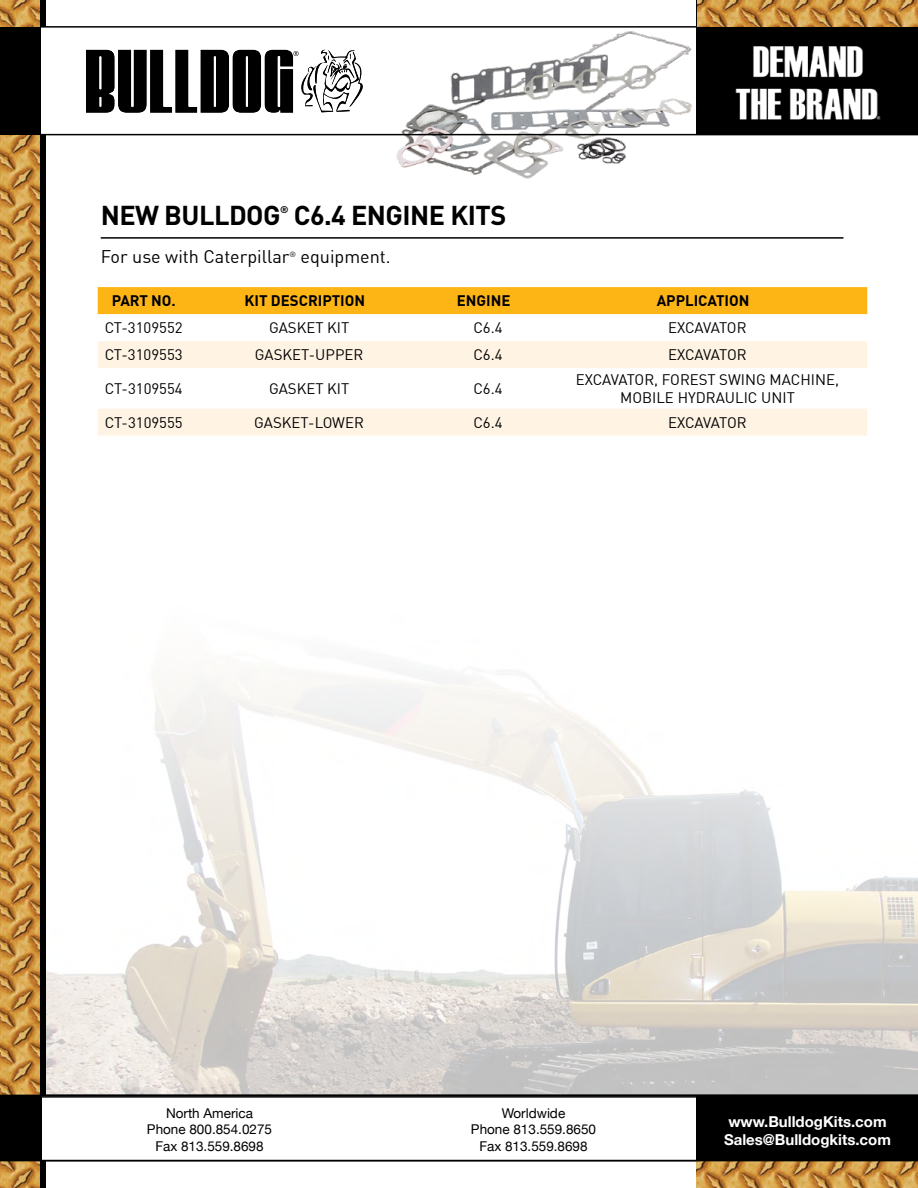
<style>
.page{position:relative;width:918px;height:1188px;background:#fff}
.page>*{position:absolute;margin:0;border:0;box-sizing:border-box;transform-origin:0 0}
.t1{font:700 27px "DIN";letter-spacing:-.02em;color:#000}
.t2{font:18px "DIN Offc";color:#000}
.t3{font:15px/18px "DIN Offc";color:#000;text-align:center}
.t4{font:700 15px/18px "Helvetica Neue";color:#fff}
.t5{font:700 15px "DIN Offc";color:#000}
.t6{font:15px "DIN Offc";letter-spacing:-.02em;color:#000}
.t7{font:13.5px/16.2px "Helvetica Neue";color:#000;text-align:center}
.t8{font:700 9.6px "DIN";color:#000;scale:1.04 1}
.t9{font:7.5px "DIN Offc";color:#000}
</style>
<div class="page">
<img style="left:384px;top:28px;width:323px;height:151px">
<hr style="left:101px;top:237px;width:742px;height:2px;background:#000">
<div style="left:98px;top:287px;width:769px;height:27px;background:#fcb515"></div>
<svg style="left:98px;top:341px;width:769px;height:95px;fill:#fff4e4"></svg>
<img style="left:46px;top:672px;width:872px;height:423px">
<svg style="left:40px;top:1096px;width:657px;height:92px"></svg>
<hr style="left:0;top:134px;width:918px;height:1px;background:#000">
<hr style="left:0;top:26px;width:918px;height:2px;background:#000">
<div style="left:697px;top:1095px;width:221px;height:66px;background:#000"></div>
<img style="left:697px;top:1161px;width:221px;height:27px">
<svg style="left:697px;top:0;width:221px;height:27px;background:#c58e41"></svg>
<svg style="left:0;top:0;width:40px;height:1188px;background:#c28b3e"></svg>
<svg style="left:697px;top:28px;width:221px;height:106px;fill:#000"></svg>
<div style="left:0;top:27px;width:40px;height:108px;background:#000"></div>
<div style="left:0;top:1096px;width:40px;height:65px;background:#000"></div>
<div style="left:40px;top:134px;width:6px;height:962px;background:#000"></div>
<hr style="left:0;top:1095px;width:918px;height:1px;background:#000">
<hr style="left:0;top:1160px;width:918px;height:1px;background:#000">
<svg style="left:86px;top:49px;width:277px;height:64px"></svg>
<div style="left:40px;top:1160px;width:6px;height:28px;background:#000"></div>
<div style="left:40px;top:0;width:6px;height:27px;background:#000"></div>
<h1 class="t1" style="left:101px;top:198px;width:181px">NEW BULLDOG</h1>
<p class="t8" style="left:280px;top:204px;width:10px">®</p>
<h1 class="t1" style="left:294px;top:198px;width:214px">C6.4 ENGINE KITS</h1>
<p class="t2" style="left:101px;top:245px;width:190px">For use with Caterpillar</p>
<p class="t9" style="left:290px;top:250px;width:8px">®</p>
<p class="t2" style="left:301px;top:245px;width:92px">equipment.</p>
<p class="t5" style="left:112px;top:291px;width:66px">PART NO.</p>
<p class="t5" style="left:244px;top:291px;width:122px">KIT DESCRIPTION</p>
<p class="t5" style="left:457px;top:291px;width:55px">ENGINE</p>
<p class="t5" style="left:657px;top:291px;width:94px">APPLICATION</p>
<p class="t3" style="left:105px;top:319px;width:80px">CT-3109552</p>
<p class="t3" style="left:269px;top:319px;width:82px">GASKET KIT</p>
<p class="t3" style="left:473px;top:319px;width:31px">C6.4</p>
<p class="t6" style="left:668px;top:319px;width:80px">EXCAVATOR</p>
<p class="t3" style="left:105px;top:346px;width:80px">CT-3109553</p>
<p class="t3" style="left:255px;top:346px;width:110px">GASKET-UPPER</p>
<p class="t3" style="left:473px;top:346px;width:31px">C6.4</p>
<p class="t6" style="left:668px;top:346px;width:80px">EXCAVATOR</p>
<p class="t3" style="left:105px;top:380px;width:80px">CT-3109554</p>
<p class="t3" style="left:269px;top:380px;width:82px">GASKET KIT</p>
<p class="t3" style="left:473px;top:380px;width:31px">C6.4</p>
<p class="t3" style="left:576px;top:371px;width:265px">EXCAVATOR, FOREST SWING MACHINE,<br>MOBILE HYDRAULIC UNIT</p>
<p class="t3" style="left:105px;top:413px;width:80px">CT-3109555</p>
<p class="t3" style="left:254px;top:413px;width:111px">GASKET-LOWER</p>
<p class="t3" style="left:473px;top:413px;width:31px">C6.4</p>
<p class="t6" style="left:668px;top:413px;width:80px">EXCAVATOR</p>
<p class="t7" style="left:147px;top:1106px;width:127px">North America<br>Phone 800.854.0275<br>Fax 813.559.8698</p>
<p class="t7" style="left:471px;top:1106px;width:127px">Worldwide<br>Phone 813.559.8650<br>Fax 813.559.8698</p>
<p class="t4" style="left:724px;top:1113px;width:168px">www.BulldogKits.com<br>Sales@Bulldogkits.com</p>
</div>
